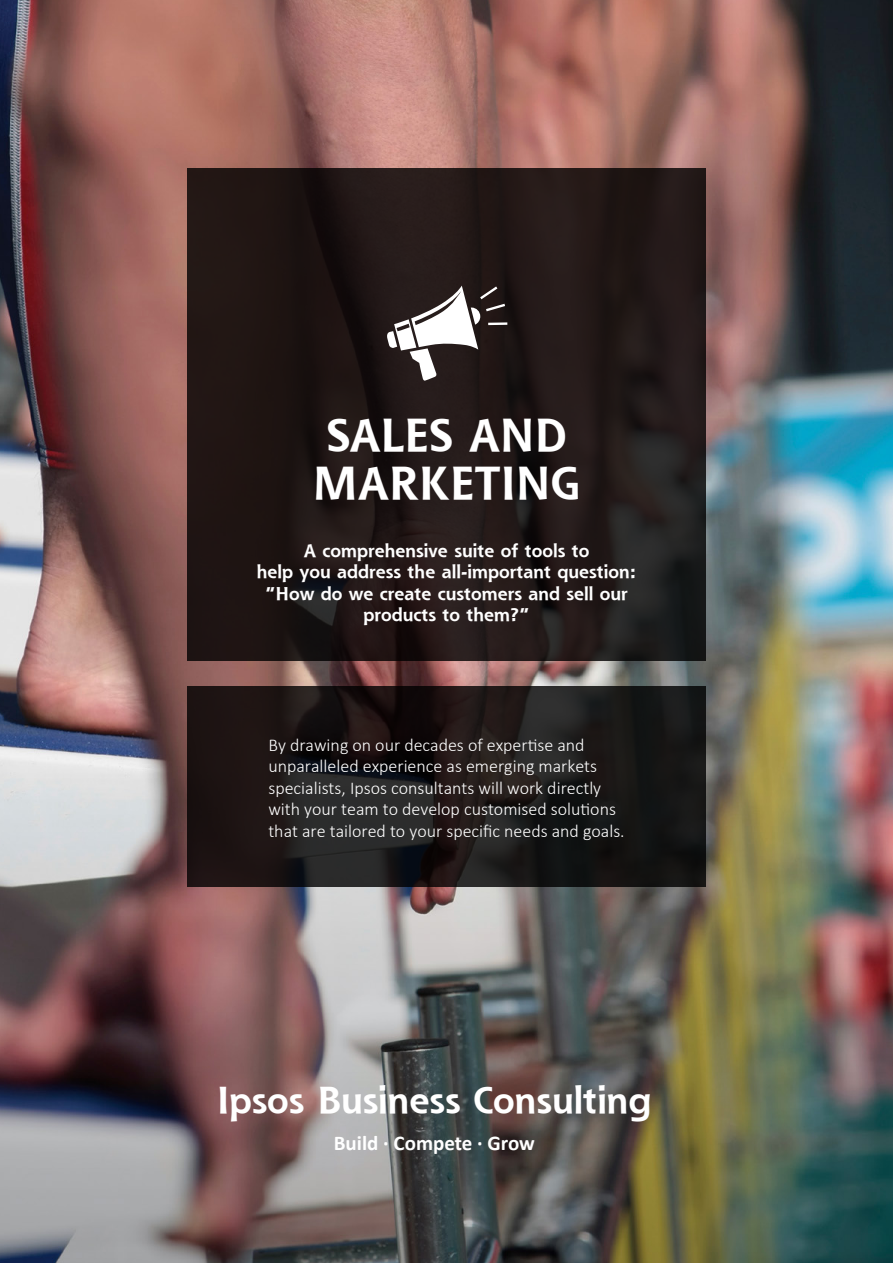
<style>
.page{position:relative;width:893px;height:1263px;background:#fff}
.page>*{position:absolute;margin:0;border:0;box-sizing:border-box;transform-origin:0 0}
.t1{font:700 45px/48px "Shannon";color:#fff}
.t2{font:700 36.45px "Shannon";color:#fff}
.t3{font:700 21px "Calibri";color:#fff}
.t4{font:300 18px/21.6px "Calibri";color:#fff}
.t5{font:700 18px/21.6px "Shannon";color:#fff;text-align:center}
</style>
<div class="page">
<img style="left:0;top:0;width:893px;height:1263px">
<svg style="left:187px;top:168px;width:519px;height:493px;fill:#211716"></svg>
<svg style="left:187px;top:686px;width:519px;height:201px;fill:#1c1515"></svg>
<svg style="left:387px;top:286px;width:118px;height:96px"></svg>
<hr style="left:488px;top:322px;width:19px;height:3px;background:#fff">
<h1 class="t1" style="left:313px;top:410px;width:268px">SALES AND<br>MARKETING</h1>
<p class="t5" style="left:257px;top:539px;width:381px">A comprehensive suite of tools to<br>help you address the all-important question: “How do we create customers and sell our products to them?”</p>
<p class="t4" style="left:268px;top:734px;width:358px">By drawing on our decades of expertise and unparalleled experience as emerging markets specialists, Ipsos consultants will work directly with your team to develop customised solutions that are tailored to your specific needs and goals.</p>
<h2 class="t2" style="left:217px;top:1078px;width:436px">Ipsos Business Consulting</h2>
<p class="t3" style="left:334px;top:1129px;width:203px">Build · Compete · Grow</p>
</div>
